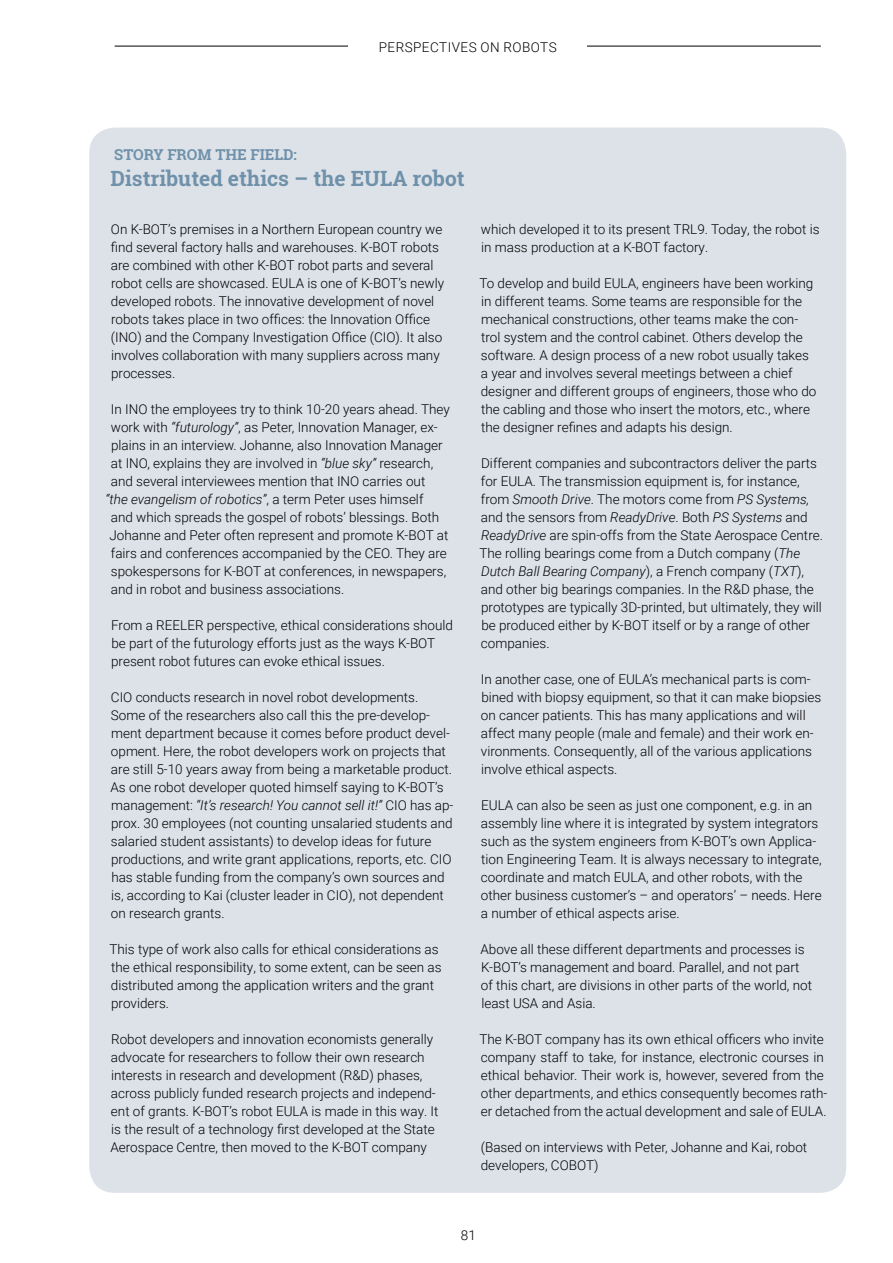
<style>
.page{position:relative;width:893px;height:1263px;background:#fff}
.page>*{position:absolute;margin:0;border:0;box-sizing:border-box;transform-origin:0 0}
.t1{font:700 21px "Roboto Slab";color:#6f91aa}
.t2{font:700 15px "Roboto Slab";color:#6f91aa}
.t3{font:300 13.5px/18px "Roboto";color:#000}
.t4{font:italic 300 13.5px "Roboto";color:#000}
.t5{font:300 13.5px "Roboto";letter-spacing:.035em;color:#000}
.s1{font-style:italic}
.s2{font-style:normal}
</style>
<div class="page">
<hr style="left:115px;top:46px;width:706px;height:1px;background:#000">
<div style="left:349px;top:38px;width:238px;height:22px;background:#fff"></div>
<div style="left:89px;top:128px;width:757px;height:1065px;background:#dde2e9;border-radius:26px"></div>
<p class="t5" style="left:379px;top:38px;width:179px">PERSPECTIVES ON ROBOTS</p>
<p class="t2" style="left:114px;top:144px;width:184px">STORY FROM THE FIELD:</p>
<h1 class="t1" style="left:111px;top:164px;width:356px">Distributed ethics – the EULA robot</h1>
<p class="t3" style="left:111px;top:220px;width:335px">On K-BOT’s premises in a Northern European country we find several factory halls and warehouses. K-BOT robots are combined with other K-BOT robot parts and several robot cells are showcased. EULA is one of K-BOT’s newly developed robots. The innovative development of novel robots takes place in two offices: the Innovation Office (INO) and the Company Investigation Office (CIO). It also involves collaboration with many suppliers across many processes.</p>
<p class="t3" style="left:111px;top:400px;width:340px">In INO the employees try to think 10-20 years ahead. They</p>
<p class="t3" style="left:111px;top:418px;width:328px">work with <span class="s1">“futurology”</span>, as Peter, Innovation Manager, ex-</p>
<p class="t3" style="left:111px;top:436px;width:333px">plains in an interview. Johanne, also Innovation Manager</p>
<p class="t3" style="left:111px;top:454px;width:324px">at INO, explains they are involved in <span class="s1">“blue sky”</span> research,</p>
<p class="t3" style="left:111px;top:472px;width:316px">and several interviewees mention that INO carries out</p>
<p class="t4" style="left:106px;top:490px;width:319px">“the evangelism of robotics”<span class="s2">, a term Peter uses himself</span></p>
<p class="t3" style="left:111px;top:508px;width:330px">and which spreads the gospel of robots’ blessings. Both</p>
<p class="t3" style="left:109px;top:526px;width:340px">Johanne and Peter often represent and promote K-BOT at</p>
<p class="t3" style="left:111px;top:544px;width:337px">fairs and conferences accompanied by the CEO. They are</p>
<p class="t3" style="left:111px;top:562px;width:337px">spokespersons for K-BOT at conferences, in newspapers,</p>
<p class="t3" style="left:111px;top:580px;width:235px">and in robot and business associations.</p>
<p class="t3" style="left:111px;top:616px;width:343px">From a REELER perspective, ethical considerations should be part of the futurology efforts just as the ways K-BOT present robot futures can evoke ethical issues.</p>
<p class="t3" style="left:110px;top:688px;width:344px">CIO conducts research in novel robot developments.<br>Some of the researchers also call this the pre-develop&shy;ment department because it comes before product devel&shy;opment. Here, the robot developers work on projects that are still 5-10 years away from being a marketable product.<br>As one robot developer quoted himself saying to K-BOT’s management: <span class="s1">“It’s research! You cannot sell it!”</span> CIO has ap&shy;prox. 30 employees (not counting unsalaried students and salaried student assistants) to develop ideas for future productions, and write grant applications, reports, etc. CIO has stable funding from the company’s own sources and is, according to Kai (cluster leader in CIO), not dependent on research grants.</p>
<p class="t3" style="left:109px;top:940px;width:334px">This type of work also calls for ethical considerations as the ethical responsibility, to some extent, can be seen as distributed among the application writers and the grant providers.</p>
<p class="t3" style="left:110px;top:1030px;width:330px">Robot developers and innovation economists generally advocate for researchers to follow their own research interests in research and development (R&amp;D) phases, across publicly funded research projects and independ&shy;ent of grants. K-BOT’s robot EULA is made in this way. It is the result of a technology first developed at the State Aerospace Centre, then moved to the K-BOT company</p>
<p class="t3" style="left:481px;top:220px;width:340px">which developed it to its present TRL9. Today, the robot is in mass production at a K-BOT factory.</p>
<p class="t3" style="left:479px;top:274px;width:339px">To develop and build EULA, engineers have been working in different teams. Some teams are responsible for the mechanical constructions, other teams make the con&shy;trol system and the control cabinet. Others develop the software. A design process of a new robot usually takes a year and involves several meetings between a chief designer and different groups of engineers, those who do the cabling and those who insert the motors, etc., where the designer refines and adapts his design.</p>
<p class="t3" style="left:479px;top:454px;width:345px">Different companies and subcontractors deliver the parts for EULA. The transmission equipment is, for instance, from <span class="s1">Smooth Drive</span>. The motors come from <span class="s1">PS Systems, </span>and the sensors from <span class="s1">ReadyDrive</span>. Both <span class="s1">PS Systems</span> and <span class="s1">ReadyDrive</span> are spin-offs from the State Aerospace Centre.<br>The rolling bearings come from a Dutch company (<span class="s1">The Dutch Ball Bearing Company</span>), a French company (<span class="s1">TXT</span>), and other big bearings companies. In the R&amp;D phase, the prototypes are typically 3D-printed, but ultimately, they will be produced either by K-BOT itself or by a range of other companies.</p>
<p class="t3" style="left:481px;top:669px;width:342px">In another case, one of EULA’s mechanical parts is com&shy;bined with biopsy equipment, so that it can make biopsies on cancer patients. This has many applications and will affect many people (male and female) and their work en&shy;vironments. Consequently, all of the various applications involve ethical aspects.</p>
<p class="t3" style="left:481px;top:795px;width:342px">EULA can also be seen as just one component, e.g. in an assembly line where it is integrated by system integrators such as the system engineers from K-BOT’s own Applica&shy;tion Engineering Team. It is always necessary to integrate, coordinate and match EULA, and other robots, with the other business customer’s – and operators’ – needs. Here a number of ethical aspects arise.</p>
<p class="t3" style="left:480px;top:939px;width:333px">Above all these different departments and processes is K-BOT’s management and board. Parallel, and not part of this chart, are divisions in other parts of the world, not least USA and Asia.</p>
<p class="t3" style="left:479px;top:1029px;width:350px">The K-BOT company has its own ethical officers who invite company staff to take, for instance, electronic courses in ethical behavior. Their work is, however, severed from the other departments, and ethics consequently becomes rath&shy;er detached from the actual development and sale of EULA.</p>
<p class="t3" style="left:481px;top:1137px;width:328px">(Based on interviews with Peter, Johanne and Kai, robot developers, COBOT)</p>
<p class="t3" style="left:461px;top:1226px;width:16px">81</p>
</div>
